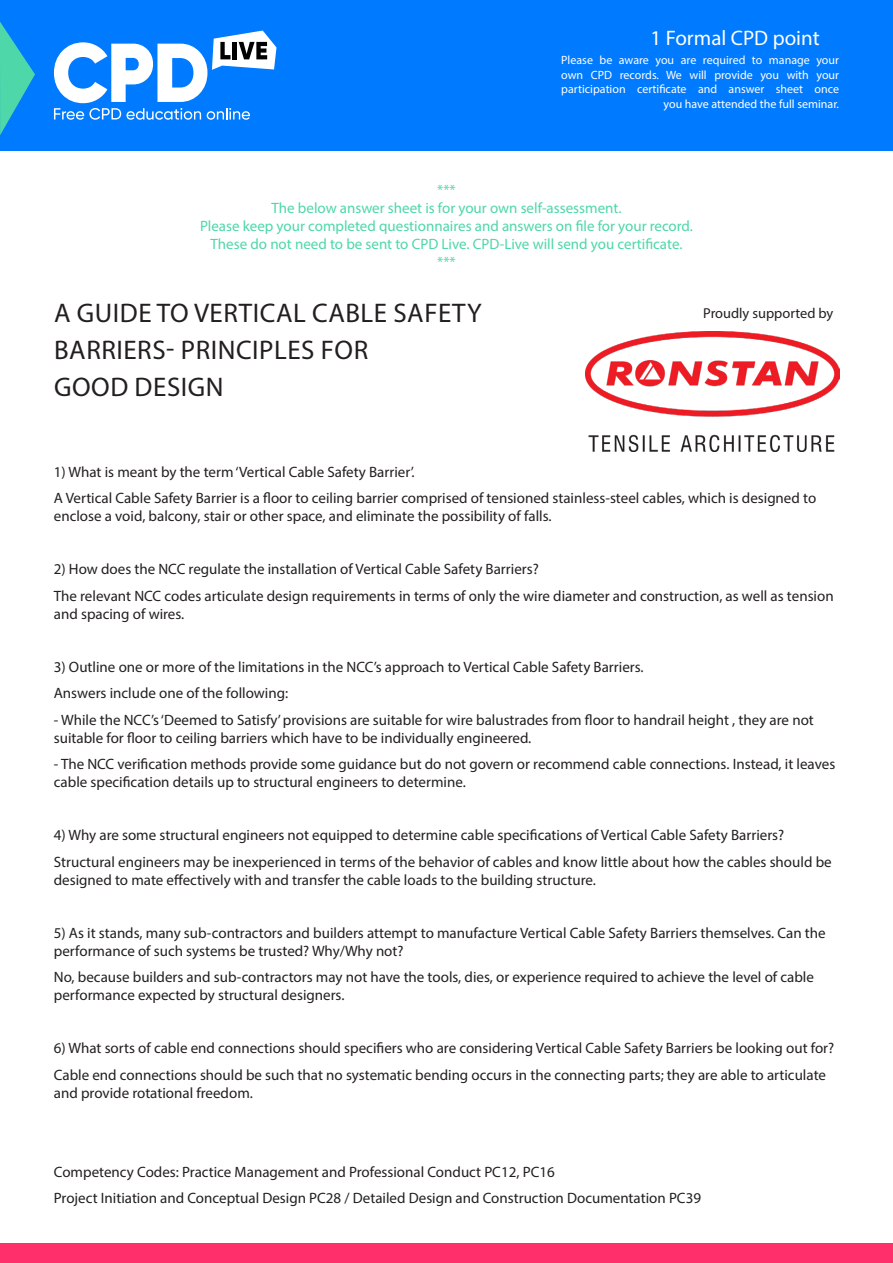
<style>
.page{position:relative;width:893px;height:1263px;background:#fff}
.page>*{position:absolute;margin:0;border:0;box-sizing:border-box;transform-origin:0 0}
.t1{font:27px "Myriad Pro";letter-spacing:.02em;color:#231f20}
.t2{font:21px "Myriad Pro";color:#fff}
.t3{font:15px/18px "Myriad Pro";color:#231f20}
.t4{font:15px "Myriad Pro";color:#4ed7a8}
.t5{font:14.4px "Myriad Pro";color:#231f20}
.t6{font:12px/14.4px "Myriad Pro";color:#fff;text-align:right}
</style>
<div class="page">
<div style="left:0;top:0;width:893px;height:151px;background:#007aff"></div>
<svg style="left:54px;top:31px;width:222px;height:89px"></svg>
<svg style="left:0;top:22px;width:35px;height:113px"></svg>
<div style="left:0;top:1243px;width:893px;height:20px;background:#ff2f6b"></div>
<img style="left:585px;top:331px;width:254px;height:120px">
<p class="t2" style="left:651px;top:25px;width:171px">1 Formal CPD point</p>
<p class="t6" style="left:561px;top:53px;width:279px">Please be aware you are required to manage your own CPD records. We will provide you with your participation certificate and answer sheet once you have attended the full seminar.</p>
<p class="t4" style="left:437px;top:180px;width:20px">***</p>
<p class="t4" style="left:272px;top:198px;width:351px">The below answer sheet is for your own self-assessment.</p>
<p class="t4" style="left:200px;top:216px;width:494px">Please keep your completed questionnaires and answers on file for your record.</p>
<p class="t4" style="left:211px;top:234px;width:473px">These do not need to be sent to CPD Live. CPD-Live will send you certificate.</p>
<p class="t4" style="left:437px;top:252px;width:20px">***</p>
<p class="t1" style="left:54px;top:296px;width:429px">A GUIDE TO VERTICAL CABLE SAFETY</p>
<p class="t1" style="left:54px;top:333px;width:316px">BARRIERS- PRINCIPLES FOR</p>
<p class="t1" style="left:54px;top:370px;width:171px">GOOD DESIGN</p>
<p class="t5" style="left:703px;top:304px;width:132px">Proudly supported by</p>
<p class="t3" style="left:54px;top:462px;width:362px">1) What is meant by the term ‘Vertical Cable Safety Barrier’.</p>
<p class="t3" style="left:54px;top:489px;width:764px">A Vertical Cable Safety Barrier is a floor to ceiling barrier comprised of tensioned stainless-steel cables, which is designed to enclose a void, balcony, stair or other space, and eliminate the possibility of falls.</p>
<p class="t3" style="left:54px;top:560px;width:486px">2) How does the NCC regulate the installation of Vertical Cable Safety Barriers?</p>
<p class="t3" style="left:54px;top:586px;width:781px">The relevant NCC codes articulate design requirements in terms of only the wire diameter and construction, as well as tension and spacing of wires.</p>
<p class="t3" style="left:54px;top:658px;width:591px">3) Outline one or more of the limitations in the NCC’s approach to Vertical Cable Safety Barriers.</p>
<p class="t3" style="left:54px;top:684px;width:236px">Answers include one of the following:</p>
<p class="t3" style="left:54px;top:711px;width:761px">- While the NCC’s ‘Deemed to Satisfy’ provisions are suitable for wire balustrades from floor to handrail height , they are not suitable for floor to ceiling barriers which have to be individually engineered.</p>
<p class="t3" style="left:54px;top:755px;width:783px">- The NCC verification methods provide some guidance but do not govern or recommend cable connections. Instead, it leaves cable specification details up to structural engineers to determine.</p>
<p class="t3" style="left:54px;top:826px;width:732px">4) Why are some structural engineers not equipped to determine cable specifications of Vertical Cable Safety Barriers?</p>
<p class="t3" style="left:54px;top:853px;width:779px">Structural engineers may be inexperienced in terms of the behavior of cables and know little about how the cables should be designed to mate effectively with and transfer the cable loads to the building structure.</p>
<p class="t3" style="left:54px;top:924px;width:773px">5) As it stands, many sub-contractors and builders attempt to manufacture Vertical Cable Safety Barriers themselves. Can the performance of such systems be trusted? Why/Why not?</p>
<p class="t3" style="left:54px;top:968px;width:762px">No, because builders and sub-contractors may not have the tools, dies, or experience required to achieve the level of cable performance expected by structural designers.</p>
<p class="t3" style="left:54px;top:1039px;width:782px">6) What sorts of cable end connections should specifiers who are considering Vertical Cable Safety Barriers be looking out for?</p>
<p class="t3" style="left:54px;top:1066px;width:774px">Cable end connections should be such that no systematic bending occurs in the connecting parts; they are able to articulate and provide rotational freedom.</p>
<p class="t3" style="left:54px;top:1162px;width:502px">Competency Codes: Practice Management and Professional Conduct PC12, PC16</p>
<p class="t3" style="left:54px;top:1189px;width:649px">Project Initiation and Conceptual Design PC28 / Detailed Design and Construction Documentation PC39</p>
</div>
